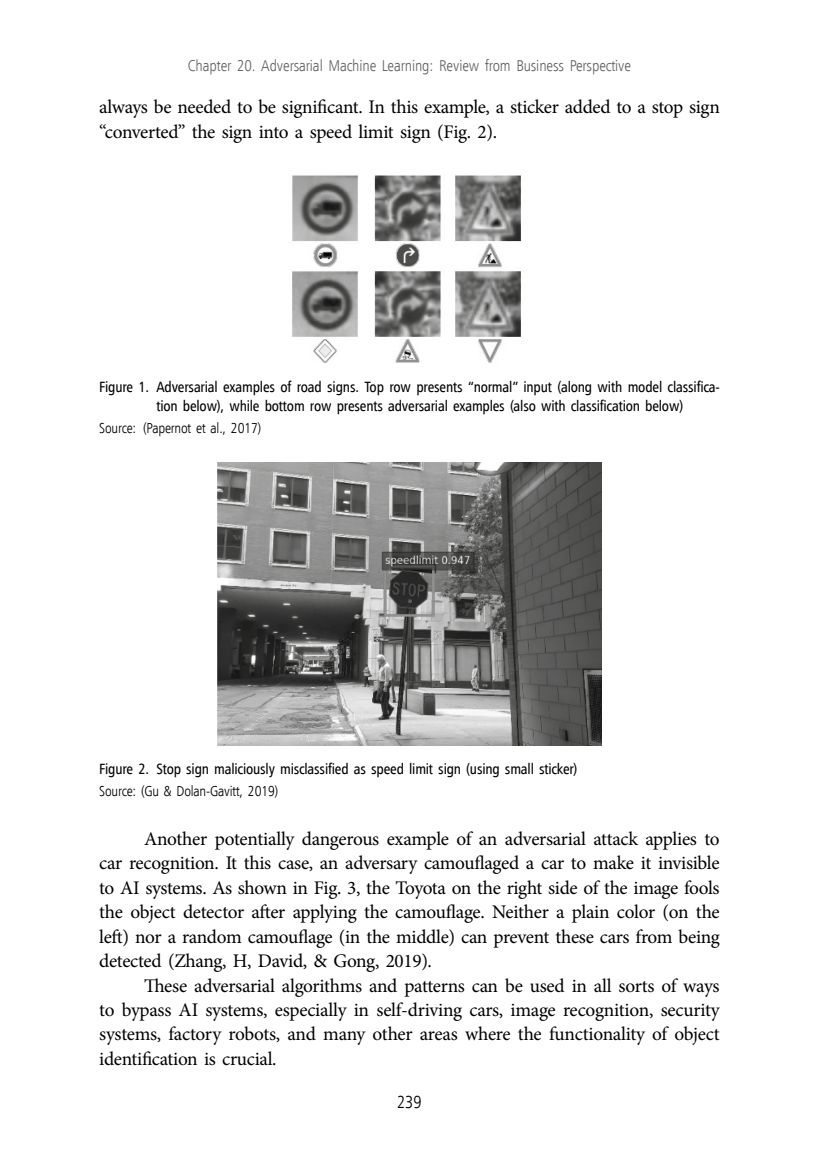
<style>
.page{position:relative;width:819px;height:1166px;background:#fff}
.page>*{position:absolute;margin:0;border:0;box-sizing:border-box;transform-origin:0 0}
.t1{font:19.25px/24.5px "Minion Pro";letter-spacing:-.02em;color:#000;text-align:justify}
.t2{font:17.5px "Humnst 777 Lt Cn EU";color:#000}
.t3{font:15.75px "Humnst 777 Lt Cn EU";letter-spacing:-.005em;color:#636363}
.t4{font:14.88px/18.9px "Humnst 777 Cn EU";letter-spacing:-.01em;color:#000}
.t5{font:14.35px "Humnst 777 Lt Cn EU";letter-spacing:-.01em;color:#000}
</style>
<div class="page">
<img style="left:292px;top:175px;width:229px;height:188px">
<img style="left:218px;top:463px;width:383px;height:283px">
<p class="t3" style="left:188px;top:56px;width:445px">Chapter 20. Adversarial Machine Learning: Review from Business Perspective</p>
<p class="t1" style="left:99px;top:95px;width:622px">always be needed to be significant. In this example, a sticker added to a stop sign “converted” the sign into a speed limit sign (Fig. 2).</p>
<p class="t4" style="left:156px;top:377px;width:565px;text-indent:-57px">Figure 1. Adversarial examples of road signs. Top row presents “normal” input (along with model classifica&shy;tion below), while bottom row presents adversarial examples (also with classification below)</p>
<p class="t5" style="left:99px;top:419px;width:163px">Source: (Papernot et al., 2017)</p>
<p class="t4" style="left:99px;top:759px;width:479px">Figure 2. Stop sign maliciously misclassified as speed limit sign (using small sticker)</p>
<p class="t5" style="left:99px;top:782px;width:180px">Source: (Gu &amp; Dolan-Gavitt, 2019)</p>
<p class="t1" style="left:99px;top:827px;width:622px;text-indent:45px">Another potentially dangerous example of an adversarial attack applies to car recognition. It this case, an adversary camouflaged a car to make it invisible to AI systems. As shown in Fig. 3, the Toyota on the right side of the image fools the object detector after applying the camouflage. Neither a plain color (on the left) nor a random camouflage (in the middle) can prevent these cars from being detected (Zhang, H, David, &amp; Gong, 2019).</p>
<p class="t1" style="left:99px;top:973px;width:622px;text-indent:45px">These adversarial algorithms and patterns can be used in all sorts of ways to bypass AI systems, especially in self-driving cars, image recognition, security systems, factory robots, and many other areas where the functionality of object identification is crucial.</p>
<p class="t2" style="left:397px;top:1091px;width:26px">239</p>
</div>
